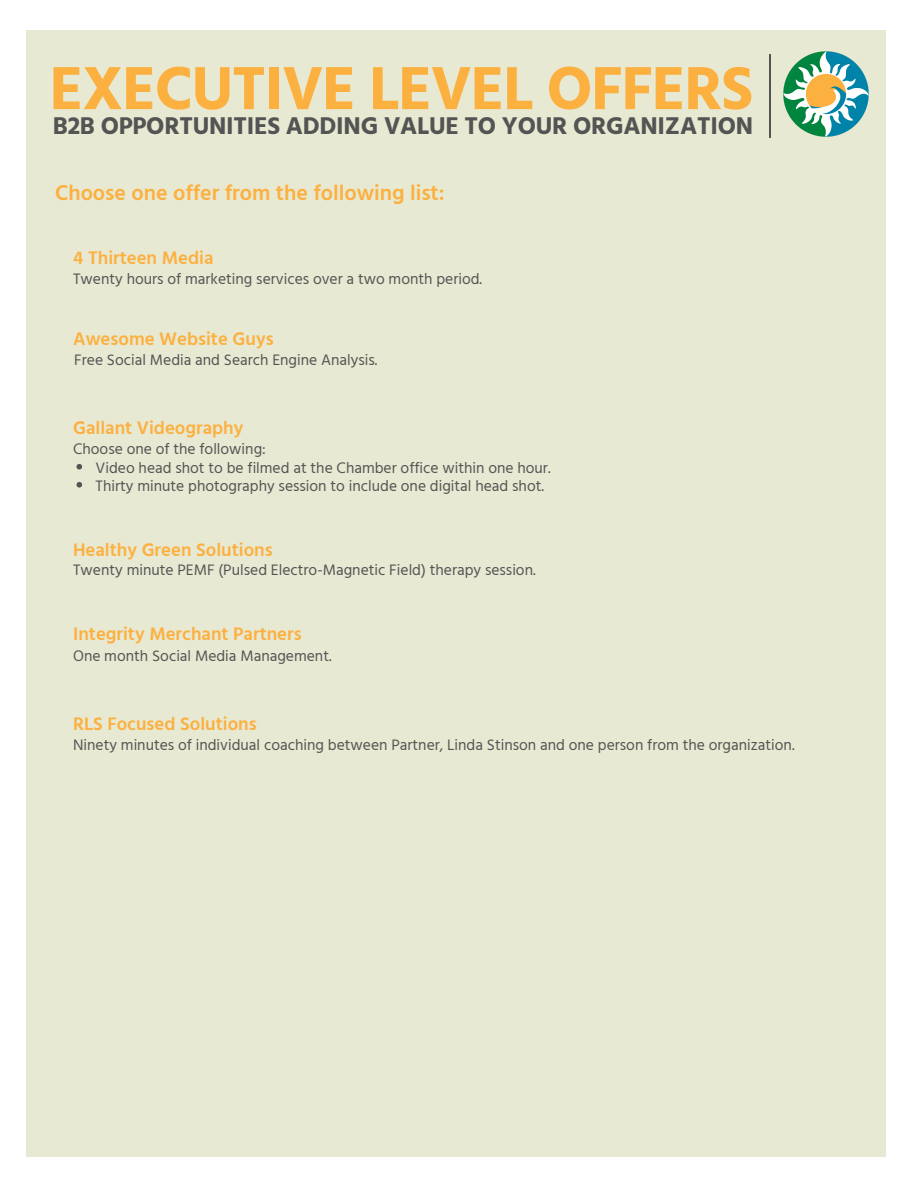
<style>
.page{position:relative;width:918px;height:1188px;background:#fff}
.page>*{position:absolute;margin:0;border:0;box-sizing:border-box;transform-origin:0 0}
.t1{font:700 62.25px "Hind Guntur";letter-spacing:-.02em;color:#fcb040}
.t2{font:700 24.9px "Hind Guntur";letter-spacing:-.01em;color:#545454}
.t3{font:600 21.75px "Hind Guntur";color:#fcb040}
.t4{font:600 18.75px "Hind Guntur";color:#fcb040}
.t5{font:15.6px/18.6px "Hind Guntur";color:#545454}
</style>
<div class="page">
<div style="left:26px;top:30px;width:859px;height:1126px;background:#e8e9d2"></div>
<img style="left:783px;top:51px;width:86px;height:86px">
<hr style="left:769px;top:85px;width:1px;height:46px;background:#545454">
<svg style="left:769px;top:54px;width:1px;height:31px"></svg>
<svg style="left:76px;top:464px;width:6px;height:6px"></svg>
<svg style="left:76px;top:482px;width:6px;height:6px"></svg>
<h1 class="t1" style="left:50px;top:51px;width:705px">EXECUTIVE LEVEL OFFERS</h1>
<h2 class="t2" style="left:53px;top:111px;width:702px">B2B OPPORTUNITIES ADDING VALUE TO YOUR ORGANIZATION</h2>
<h3 class="t3" style="left:55px;top:179px;width:391px">Choose one offer from the following list:</h3>
<p class="t4" style="left:73px;top:247px;width:142px">4 Thirteen Media</p>
<p class="t5" style="left:73px;top:269px;width:411px">Twenty hours of marketing services over a two month period.</p>
<p class="t4" style="left:73px;top:328px;width:202px">Awesome Website Guys</p>
<p class="t5" style="left:74px;top:350px;width:305px">Free Social Media and Search Engine Analysis.</p>
<p class="t4" style="left:73px;top:417px;width:172px">Gallant Videography</p>
<p class="t5" style="left:96px;top:439px;width:457px;text-indent:-22px">Choose one of the following:<br>Video head shot to be filmed at the Chamber office within one hour.<br>Thirty minute photography session to include one digital head shot.</p>
<p class="t4" style="left:73px;top:538px;width:201px">Healthy Green Solutions</p>
<p class="t5" style="left:73px;top:561px;width:464px">Twenty minute PEMF (Pulsed Electro-Magnetic Field) therapy session.</p>
<p class="t4" style="left:73px;top:623px;width:230px">Integrity Merchant Partners</p>
<p class="t5" style="left:73px;top:646px;width:260px">One month Social Media Management.</p>
<p class="t4" style="left:73px;top:713px;width:185px">RLS Focused Solutions</p>
<p class="t5" style="left:73px;top:735px;width:723px">Ninety minutes of individual coaching between Partner, Linda Stinson and one person from the organization.</p>
</div>
